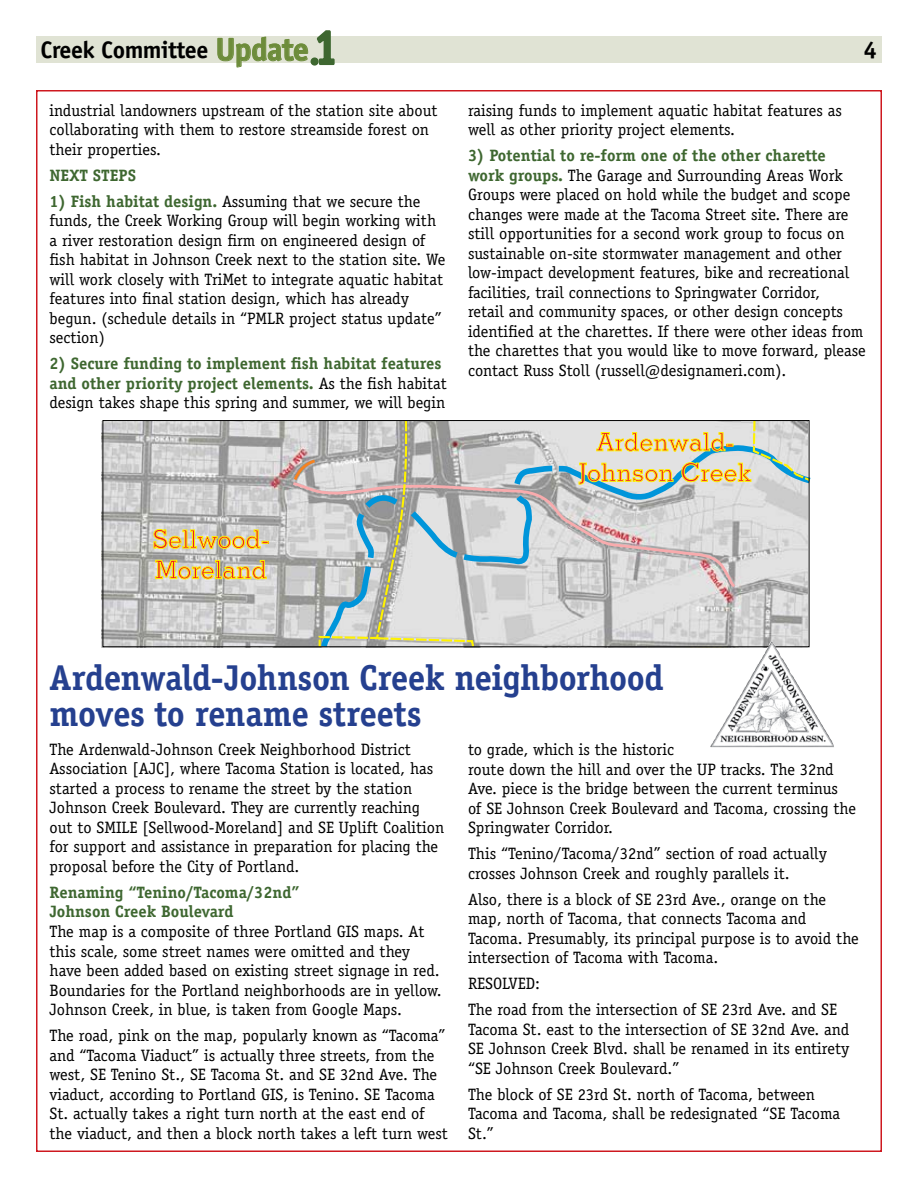
<style>
.page{position:relative;width:918px;height:1188px;background:#fff}
.page>*{position:absolute;margin:0;border:0;box-sizing:border-box;transform-origin:0 0}
.t1{font:700 36px/36px "Officina Serif";letter-spacing:-.015em;color:#25408f}
.t2{font:700 24px "Officina Sans";letter-spacing:-.02em;color:#000}
.t3{font:16.5px/19.5px "Officina Serif";color:#000}
.t4{font:700 16.5px/19.5px "Officina Serif";color:#3e6730}
.s1{font-size:31.95px;color:#6d8c3b}
.s2{font-size:31.95px;color:#3e6730}
.s3{font-size:49.05px;color:#3e6730}
.s4{font-weight:700;color:#3e6730}
.s5{font-weight:400;color:#000}
</style>
<div class="page">
<div style="left:36px;top:36px;width:846px;height:27px;background:#e0e3d4"></div>
<svg style="left:218px;top:37px;width:90px;height:30px"></svg>
<div style="left:311px;top:57px;width:8px;height:9px;border:2px solid #3e6730;border-radius:50%"></div>
<svg style="left:315px;top:30px;width:20px;height:36px"></svg>
<img style="left:102px;top:421px;width:216px;height:226px">
<svg style="left:290px;top:480px;width:28px;height:110px"></svg>
<svg style="left:291px;top:457px;width:27px;height:26px"></svg>
<svg style="left:318px;top:420px;width:493px;height:228px"></svg>
<svg style="left:579px;top:432px;width:172px;height:53px"></svg>
<svg style="left:154px;top:529px;width:115px;height:50px"></svg>
<div style="left:103px;top:420px;width:706px;height:227px;border:1px solid #000"></div>
<img style="left:710px;top:641px;width:124px;height:106px">
<h2 class="t2" style="left:40px;top:35px;width:298px">Creek Committee <span class="s1">Update</span><span class="s2">.</span><span class="s3">1</span></h2>
<h2 class="t2" style="left:864px;top:35px;width:15px">4</h2>
<p class="t3" style="left:50px;top:101px;width:390px">industrial landowners upstream of the station site about collaborating with them to restore streamside forest on their properties.</p>
<p class="t4" style="left:50px;top:165px;width:53px">Next steps</p>
<p class="t3" style="left:50px;top:192px;width:398px"><span class="s4">1) Fish habitat design.</span> Assuming that we secure the funds, the Creek Working Group will begin working with a river restoration design firm on engineered design of fish habitat in Johnson Creek next to the station site. We will work closely with TriMet to integrate aquatic habitat features into final station design, which has already begun. (schedule details in “PMLR project status update” section)</p>
<p class="t4" style="left:50px;top:354px;width:399px">2) Secure funding to implement fish habitat features and other priority project elements. <span class="s5">As the fish habitat design takes shape this spring and summer, we will begin</span></p>
<p class="t3" style="left:468px;top:101px;width:375px">raising funds to implement aquatic habitat features as well as other priority project elements.</p>
<p class="t3" style="left:468px;top:146px;width:399px"><span class="s4">3) Potential to re-form one of the other charette work groups.</span> The Garage and Surrounding Areas Work Groups were placed on hold while the budget and scope changes were made at the Tacoma Street site. There are still opportunities for a second work group to focus on sustainable on-site stormwater management and other low-impact development features, bike and recreational facilities, trail connections to Springwater Corridor,<br>retail and community spaces, or other design concepts identified at the charettes. If there were other ideas from the charettes that you would like to move forward, please contact Russ Stoll (russell@designameri.com).</p>
<h1 class="t1" style="left:50px;top:659px;width:616px">Ardenwald-Johnson Creek neighborhood moves to rename streets</h1>
<p class="t3" style="left:50px;top:740px;width:396px">The Ardenwald-Johnson Creek Neighborhood District Association [AJC], where Tacoma Station is located, has started a process to rename the street by the station Johnson Creek Boulevard. They are currently reaching out to SMILE [Sellwood-Moreland] and SE Uplift Coalition for support and assistance in preparation for placing the proposal before the City of Portland.</p>
<p class="t4" style="left:50px;top:882px;width:252px">Renaming “Tenino/Tacoma/32nd”<br>Johnson Creek Boulevard</p>
<p class="t3" style="left:50px;top:922px;width:394px">The map is a composite of three Portland GIS maps. At this scale, some street names were omitted and they have been added based on existing street signage in red.<br>Boundaries for the Portland neighborhoods are in yellow.<br>Johnson Creek, in blue, is taken from Google Maps.</p>
<p class="t3" style="left:50px;top:1026px;width:400px">The road, pink on the map, popularly known as “Tacoma” and “Tacoma Viaduct” is actually three streets, from the west, SE Tenino St., SE Tacoma St. and SE 32nd Ave. The viaduct, according to Portland GIS, is Tenino. SE Tacoma St. actually takes a right turn north at the east end of the viaduct, and then a block north takes a left turn west</p>
<p class="t3" style="left:468px;top:740px;width:390px">to grade, which is the historic<br>route down the hill and over the UP tracks. The 32nd Ave. piece is the bridge between the current terminus<br>of SE Johnson Creek Boulevard and Tacoma, crossing the Springwater Corridor.</p>
<p class="t3" style="left:468px;top:844px;width:361px">This “Tenino/Tacoma/32nd” section of road actually crosses Johnson Creek and roughly parallels it.</p>
<p class="t3" style="left:468px;top:889px;width:392px">Also, there is a block of SE 23rd Ave., orange on the map, north of Tacoma, that connects Tacoma and Tacoma. Presumably, its principal purpose is to avoid the intersection of Tacoma with Tacoma.</p>
<p class="t3" style="left:468px;top:971px;width:371px;line-height:26px">RESOLVED:<br>The road from the intersection of SE 23rd Ave. and SE</p>
<p class="t3" style="left:468px;top:1019px;width:383px;text-align:justify">Tacoma St. east to the intersection of SE 32nd Ave. and SE Johnson Creek Blvd. shall be renamed in its entirety “SE Johnson Creek Boulevard.”</p>
<p class="t3" style="left:468px;top:1084px;width:374px">The block of SE 23rd St. north of Tacoma, between<br>Tacoma and Tacoma, shall be redesignated “SE Tacoma<br>St.”</p>
</div>
